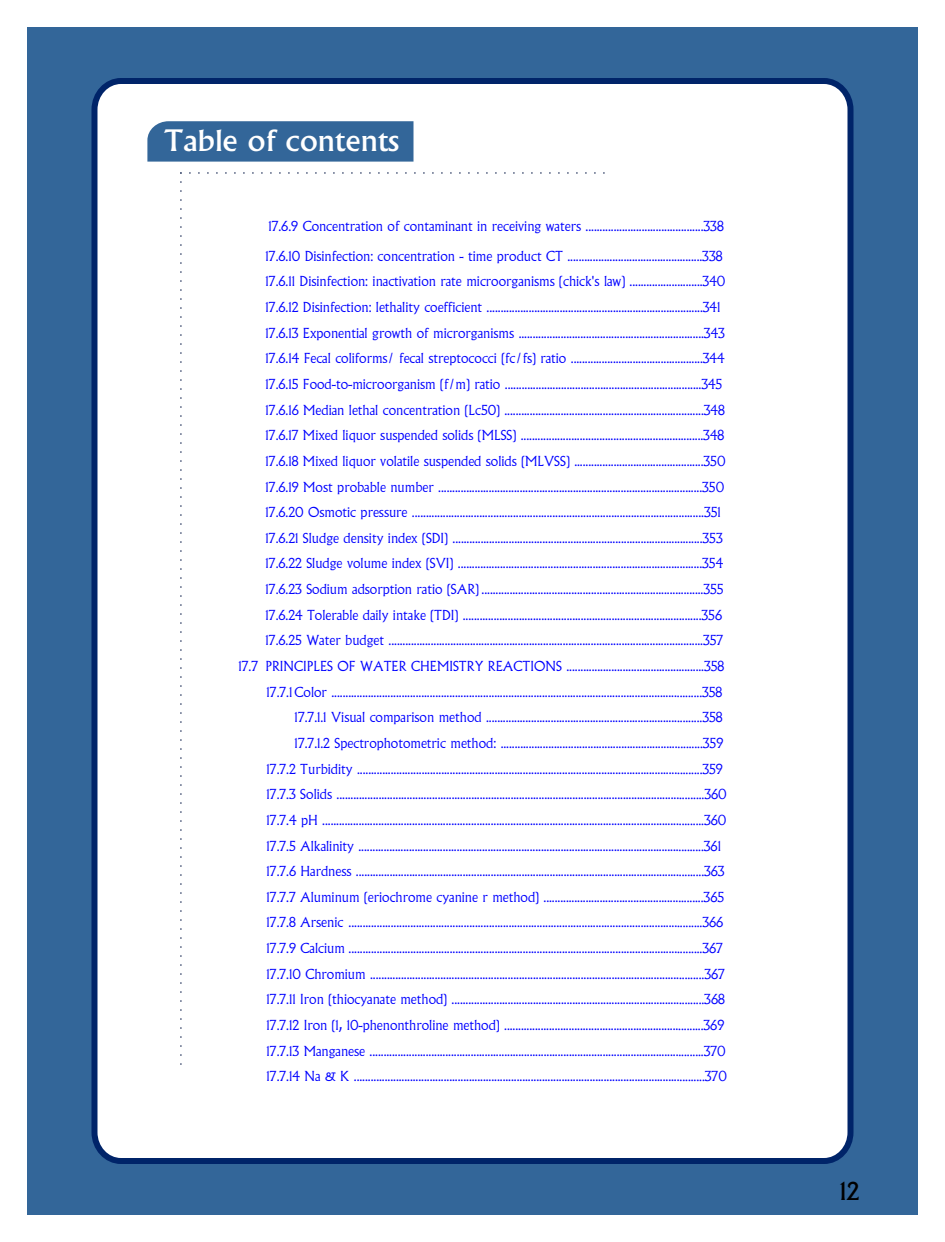
<style>
.page{position:relative;width:945px;height:1242px;background:#fff}
.page>*{position:absolute;margin:0;border:0;box-sizing:border-box;transform-origin:0 0}
.t1{font:500 28.2px "Albertus";color:#fff;scale:1.13 1}
.t2{font:24px "Albertus";color:#000}
.t3{font:13.5px/29.4px "Albertus MT Lt";color:#00f}
</style>
<div class="page">
<div style="left:27px;top:27px;width:891px;height:1188px;background:#369"></div>
<div style="left:92px;top:78px;width:762px;height:1086px;background:#fff;border:6px solid #002469;border-radius:28px"></div>
<div style="left:147px;top:121px;width:267px;height:41px;background:#369"></div>
<p class="t1" style="left:163px;top:129px;width:210px">Table of contents</p>
<p class="t3" style="left:266px;top:213px;width:460px">17.6.9 Concentration of contaminant in receiving waters ..........................................338<br>17.6.10 Disinfection: concentration - time product CT ................................................338</p>
<p class="t3" style="left:266px;top:268px;width:461px">17.6.11 Disinfection: inactivation rate microorganisms (chick's law) ..........................340</p>
<p class="t3" style="left:266px;top:293px;width:456px">17.6.12 Disinfection: lethality coefficient .............................................................................341</p>
<p class="t3" style="left:266px;top:319px;width:461px">17.6.13 Exponential growth of microrganisms ..................................................................343</p>
<p class="t3" style="left:266px;top:345px;width:460px">17.6.14 Fecal coliforms/ fecal streptococci (fc/fs) ratio ...............................................344</p>
<p class="t3" style="left:266px;top:370px;width:458px">17.6.15 Food-to-microorganism (f/m) ratio ......................................................................345</p>
<p class="t3" style="left:266px;top:396px;width:461px">17.6.16 Median lethal concentration (Lc50) .......................................................................348</p>
<p class="t3" style="left:266px;top:422px;width:460px">17.6.17 Mixed liquor suspended solids (MLSS) .................................................................348</p>
<p class="t3" style="left:266px;top:447px;width:461px">17.6.18 Mixed liquor volatile suspended solids (MLVSS) ..............................................350</p>
<p class="t3" style="left:266px;top:473px;width:460px">17.6.19 Most probable number ..............................................................................................350</p>
<p class="t3" style="left:266px;top:498px;width:457px">17.6.20 Osmotic pressure ........................................................................................................351</p>
<p class="t3" style="left:266px;top:524px;width:459px">17.6.21 Sludge density index (SDI) .........................................................................................353</p>
<p class="t3" style="left:266px;top:550px;width:459px">17.6.22 Sludge volume index (SVI) .......................................................................................354</p>
<p class="t3" style="left:266px;top:575px;width:460px">17.6.23 Sodium adsorption ratio (SAR) ...............................................................................355</p>
<p class="t3" style="left:266px;top:601px;width:458px">17.6.24 Tolerable daily intake (TDI) .....................................................................................356</p>
<p class="t3" style="left:266px;top:627px;width:459px">17.6.25 Water budget ................................................................................................................357</p>
<p class="t3" style="left:238px;top:652px;width:487px">17.7 PRINCIPLES OF WATER CHEMISTRY REACTIONS .................................................358</p>
<p class="t3" style="left:267px;top:678px;width:457px">17.7.1 Color ....................................................................................................................................358</p>
<p class="t3" style="left:295px;top:704px;width:429px">17.7.1.1 Visual comparison method .............................................................................358</p>
<p class="t3" style="left:295px;top:729px;width:430px">17.7.1.2 Spectrophotometric method: ........................................................................359</p>
<p class="t3" style="left:267px;top:755px;width:458px">17.7.2 Turbidity ...........................................................................................................................359</p>
<p class="t3" style="left:267px;top:781px;width:462px">17.7.3 Solids ...................................................................................................................................360</p>
<p class="t3" style="left:267px;top:806px;width:461px">17.7.4 pH ........................................................................................................................................360</p>
<p class="t3" style="left:267px;top:832px;width:456px">17.7.5 Alkalinity ...........................................................................................................................361</p>
<p class="t3" style="left:267px;top:857px;width:460px">17.7.6 Hardness ............................................................................................................................363</p>
<p class="t3" style="left:267px;top:883px;width:459px">17.7.7 Aluminum (eriochrome cyanine r method) .........................................................365</p>
<p class="t3" style="left:267px;top:909px;width:458px">17.7.8 Arsenic ..............................................................................................................................366</p>
<p class="t3" style="left:267px;top:934px;width:458px">17.7.9 Calcium ..............................................................................................................................367</p>
<p class="t3" style="left:267px;top:960px;width:460px">17.7.10 Chromium .......................................................................................................................367</p>
<p class="t3" style="left:267px;top:986px;width:460px">17.7.11 Iron (thiocyanate method) ..........................................................................................368</p>
<p class="t3" style="left:267px;top:1011px;width:459px">17.7.12 Iron (1, 10-phenonthroline method) .......................................................................369</p>
<p class="t3" style="left:267px;top:1037px;width:461px">17.7.13 Manganese .......................................................................................................................370</p>
<p class="t3" style="left:267px;top:1063px;width:462px">17.7.14 Na &amp; K .............................................................................................................................370</p>
<h2 class="t2" style="left:840px;top:1178px;width:20px">12</h2>
</div>
